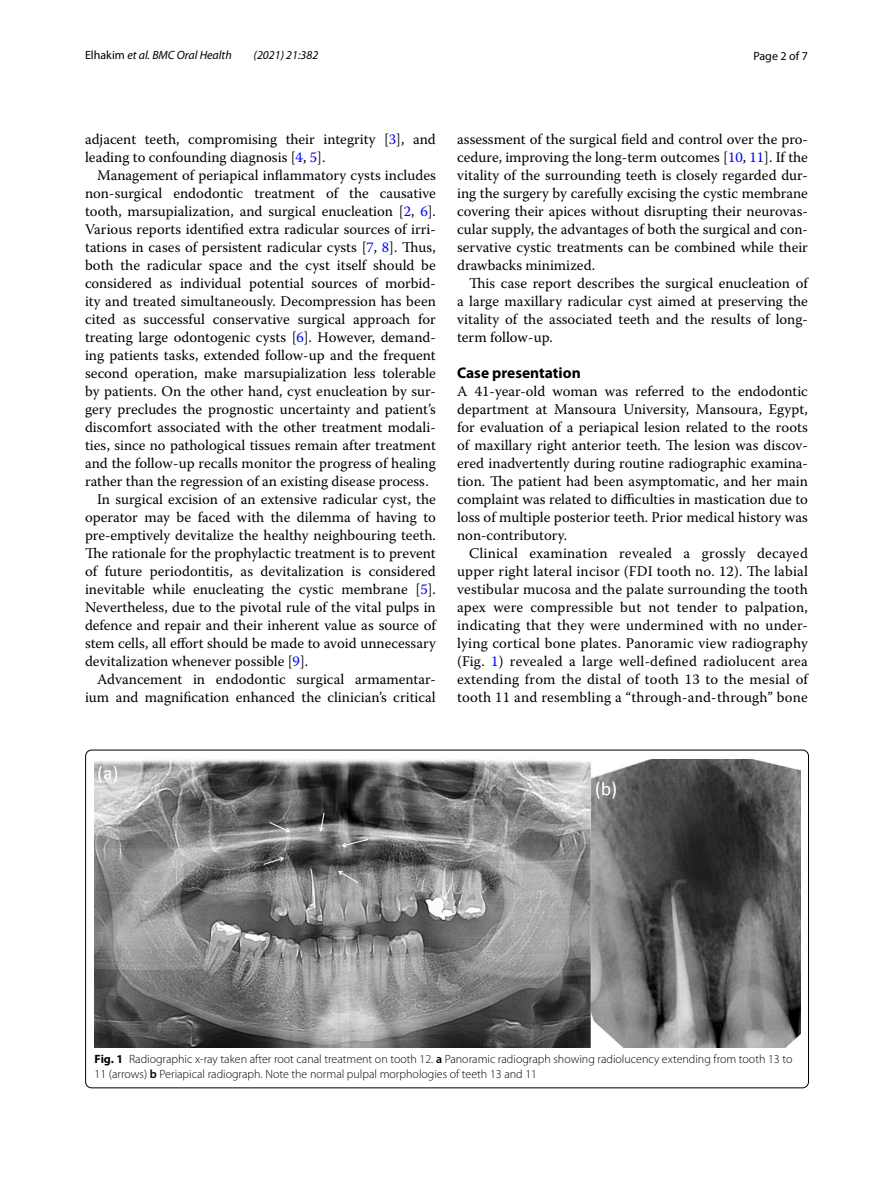
<style>
.page{position:relative;width:893px;height:1187px;background:#fff}
.page>*{position:absolute;margin:0;border:0;box-sizing:border-box;transform-origin:0 0}
.t1{font:700 15.45px "Myriad Pro";color:#000}
.t2{font:14.7px/18px "Warnock Pro";color:#000;text-align:justify}
.t3{font:300 12px/15px "Myriad Pro";color:#000}
.t4{font:italic 12px "Myriad Pro";color:#000}
.t5{font:12px "Myriad Pro";color:#000}
.s1{font-style:normal}
.s2{color:#00f}
.s3{font-weight:700}
.s4{font-weight:600}
</style>
<div class="page">
<img style="left:94px;top:759px;width:706px;height:288px">
<p class="t4" style="left:85px;top:48px;width:148px"><span class="s1">Elhakim</span> et al. BMC Oral Health</p>
<p class="t4" style="left:254px;top:48px;width:66px">(2021) 21:382</p>
<p class="t5" style="left:753px;top:48px;width:56px">Page 2 of 7</p>
<p class="t2" style="left:85px;top:130px;width:352px">adjacent teeth, compromising their integrity [<span class="s2">3</span>], and leading to confounding diagnosis [<span class="s2">4</span>, <span class="s2">5</span>].</p>
<p class="t2" style="left:97px;top:166px;width:340px">Management of periapical inflammatory cysts includes</p>
<p class="t2" style="left:85px;top:184px;width:352px">non-surgical endodontic treatment of the causative</p>
<p class="t2" style="left:85px;top:202px;width:352px">tooth, marsupialization, and surgical enucleation [<span class="s2">2</span>, <span class="s2">6</span>].</p>
<p class="t2" style="left:85px;top:220px;width:352px">Various reports identified extra radicular sources of irri-</p>
<p class="t2" style="left:85px;top:238px;width:352px">tations in cases of persistent radicular cysts [<span class="s2">7</span>, <span class="s2">8</span>]. Thus,</p>
<p class="t2" style="left:85px;top:256px;width:352px">both the radicular space and the cyst itself should be</p>
<p class="t2" style="left:85px;top:274px;width:352px">considered as individual potential sources of morbid-</p>
<p class="t2" style="left:85px;top:292px;width:352px">ity and treated simultaneously. Decompression has been</p>
<p class="t2" style="left:85px;top:310px;width:352px">cited as successful conservative surgical approach for</p>
<p class="t2" style="left:85px;top:328px;width:352px">treating large odontogenic cysts [<span class="s2">6</span>]. However, demand-</p>
<p class="t2" style="left:85px;top:346px;width:352px">ing patients tasks, extended follow-up and the frequent</p>
<p class="t2" style="left:85px;top:364px;width:352px">second operation, make marsupialization less tolerable</p>
<p class="t2" style="left:85px;top:382px;width:352px">by patients. On the other hand, cyst enucleation by sur-</p>
<p class="t2" style="left:85px;top:400px;width:352px">gery precludes the prognostic uncertainty and patient’s</p>
<p class="t2" style="left:85px;top:418px;width:352px">discomfort associated with the other treatment modali-</p>
<p class="t2" style="left:85px;top:436px;width:352px">ties, since no pathological tissues remain after treatment</p>
<p class="t2" style="left:85px;top:454px;width:352px">and the follow-up recalls monitor the progress of healing</p>
<p class="t2" style="left:85px;top:472px;width:345px">rather than the regression of an existing disease process.</p>
<p class="t2" style="left:97px;top:490px;width:340px">In surgical excision of an extensive radicular cyst, the</p>
<p class="t2" style="left:85px;top:508px;width:352px">operator may be faced with the dilemma of having to</p>
<p class="t2" style="left:85px;top:526px;width:352px">pre-emptively devitalize the healthy neighbouring teeth.</p>
<p class="t2" style="left:85px;top:544px;width:352px">The rationale for the prophylactic treatment is to prevent</p>
<p class="t2" style="left:85px;top:562px;width:352px">of future periodontitis, as devitalization is considered</p>
<p class="t2" style="left:85px;top:580px;width:352px">inevitable while enucleating the cystic membrane [<span class="s2">5</span>].</p>
<p class="t2" style="left:85px;top:598px;width:352px">Nevertheless, due to the pivotal rule of the vital pulps in</p>
<p class="t2" style="left:85px;top:616px;width:352px">defence and repair and their inherent value as source of</p>
<p class="t2" style="left:85px;top:634px;width:352px">stem cells, all effort should be made to avoid unnecessary</p>
<p class="t2" style="left:85px;top:652px;width:225px">devitalization whenever possible [<span class="s2">9</span>].</p>
<p class="t2" style="left:97px;top:670px;width:340px">Advancement in endodontic surgical armamentar-</p>
<p class="t2" style="left:85px;top:688px;width:352px">ium and magnification enhanced the clinician’s critical</p>
<p class="t2" style="left:457px;top:130px;width:352px">assessment of the surgical field and control over the pro&shy;cedure, improving the long-term outcomes [<span class="s2">10</span>, <span class="s2">11</span>]. If the vitality of the surrounding teeth is closely regarded dur&shy;ing the surgery by carefully excising the cystic membrane covering their apices without disrupting their neurovas&shy;cular supply, the advantages of both the surgical and con&shy;servative cystic treatments can be combined while their drawbacks minimized.</p>
<p class="t2" style="left:457px;top:274px;width:352px;text-indent:12px">This case report describes the surgical enucleation of a large maxillary radicular cyst aimed at preserving the vitality of the associated teeth and the results of long&shy;term follow-up.</p>
<p class="t1" style="left:457px;top:362px;width:125px">Case presentation</p>
<p class="t2" style="left:457px;top:382px;width:352px">A 41-year-old woman was referred to the endodontic department at Mansoura University, Mansoura, Egypt, for evaluation of a periapical lesion related to the roots of maxillary right anterior teeth. The lesion was discov&shy;ered inadvertently during routine radiographic examina&shy;tion. The patient had been asymptomatic, and her main complaint was related to difficulties in mastication due to loss of multiple posterior teeth. Prior medical history was non-contributory.</p>
<p class="t2" style="left:457px;top:544px;width:352px;text-indent:12px">Clinical examination revealed a grossly decayed upper right lateral incisor (FDI tooth no. 12). The labial vestibular mucosa and the palate surrounding the tooth apex were compressible but not tender to palpation, indicating that they were undermined with no under&shy;lying cortical bone plates. Panoramic view radiography (Fig. <span class="s2">1</span>) revealed a large well-defined radiolucent area extending from the distal of tooth 13 to the mesial of tooth 11 and resembling a “through-and-through” bone</p>
<p class="t3" style="left:95px;top:1051px;width:699px"><span class="s3">Fig. 1</span> Radiographic x-ray taken after root canal treatment on tooth 12. <span class="s4">a</span> Panoramic radiograph showing radiolucency extending from tooth 13 to<br>11 (arrows) <span class="s4">b</span> Periapical radiograph. Note the normal pulpal morphologies of teeth 13 and 11</p>
</div>
